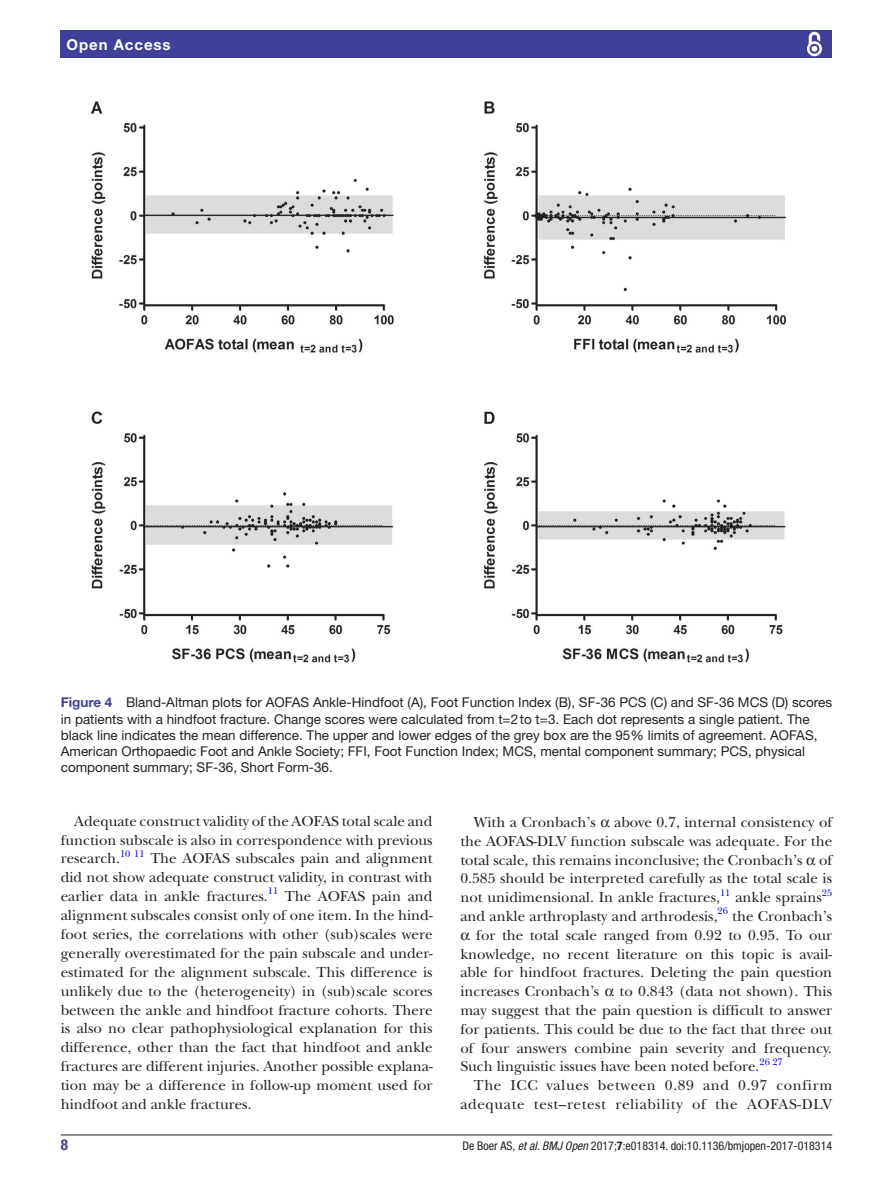
<style>
.page{position:relative;width:893px;height:1191px;background:#fff}
.page>*{position:absolute;margin:0;border:0;box-sizing:border-box;transform-origin:0 0}
.t1{font:15px/18.9px "New Baskerville";color:#231f20;text-align:justify}
.t2{font:15px/18.8px "New Baskerville";letter-spacing:.04em;color:#231f20;text-align:right}
.t3{font:700 15px "Helvetica Neue LT Std";letter-spacing:.065em;color:#fff}
.t4{font:700 condensed 15px "Helvetica Neue LT Std";color:#414099}
.t5{font:13.5px/16.2px "Helvetica Neue LT Std";color:#231f20}
.t6{font:condensed 12px "Helvetica Neue LT Std";color:#231f20}
.t7{font:9.9px "New Baskerville";color:#00f}
.s1{font-weight:700;color:#414099}
.s2{font-style:italic}
.s3{font-weight:700}
</style>
<div class="page">
<hr style="left:61px;top:1134px;width:771px;height:1px;background:#231f20">
<div style="left:61px;top:31px;width:771px;height:27px;background:#414099"></div>
<svg style="left:807px;top:31px;width:15px;height:26px"></svg>
<img style="left:90px;top:101px;width:697px;height:562px">
<p class="t3" style="left:66px;top:35px;width:106px">Open Access</p>
<p class="t5" style="left:61px;top:694px;width:773px"><span class="s1">Figure 4</span> Bland-Altman plots for AOFAS Ankle-Hindfoot (A), Foot Function Index (B), SF-36 PCS (C) and SF-36 MCS (D) scores in patients with a hindfoot fracture. Change scores were calculated from t=2to t=3. Each dot represents a single patient. The black line indicates the mean difference. The upper and lower edges of the grey box are the 95% limits of agreement. AOFAS, American Orthopaedic Foot and Ankle Society; FFI, Foot Function Index; MCS, mental component summary; PCS, physical component summary; SF-36, Short Form-36.</p>
<p class="t1" style="left:61px;top:811px;width:373px;text-indent:14px">Adequate construct validity of the AOFAS total scale and function subscale is also in correspondence with previous research.<sup>10</sup> <sup>11</sup> The AOFAS subscales pain and alignment did not show adequate construct validity, in contrast with earlier data in ankle fractures.</p>
<p class="t7" style="left:268px;top:885px;width:12px">11</p>
<p class="t1" style="left:61px;top:887px;width:373px;text-indent:224px">The AOFAS pain and alignment subscales consist only of one item. In the hind&shy;foot series, the correlations with other (sub)scales were generally overestimated for the pain subscale and under&shy;estimated for the alignment subscale. This difference is unlikely due to the (heterogeneity) in (sub)scale scores between the ankle and hindfoot fracture cohorts. There is also no clear pathophysiological explanation for this difference, other than the fact that hindfoot and ankle fractures are different injuries. Another possible explana&shy;tion may be a difference in follow-up moment used for hindfoot and ankle fractures.</p>
<p class="t1" style="left:460px;top:813px;width:373px;text-indent:14px">With a Cronbach’s above 0.7, internal consistency of the AOFAS-DLV function subscale was adequate. For the total scale, this remains inconclusive; the Cronbach’s of 0.585 should be interpreted carefully as the total scale is not unidimensional. In ankle fractures,<sup>11</sup> ankle sprains</p>
<p class="t7" style="left:822px;top:886px;width:12px">25</p>
<p class="t1" style="left:460px;top:907px;width:259px">and ankle arthroplasty and arthrodesis,</p>
<p class="t7" style="left:718px;top:905px;width:12px">26</p>
<p class="t1" style="left:732px;top:907px;width:102px">the Cronbach’s</p>
<p class="t1" style="left:476px;top:925px;width:357px">for the total scale ranged from 0.92 to 0.95. To our</p>
<p class="t1" style="left:460px;top:944px;width:373px">knowledge, no recent literature on this topic is avail-</p>
<p class="t1" style="left:460px;top:963px;width:373px">able for hindfoot fractures. Deleting the pain question</p>
<p class="t1" style="left:460px;top:982px;width:140px">increases Cronbach’s</p>
<p class="t1" style="left:460px;top:982px;width:373px;text-indent:159px">to 0.843 (data not shown). This may suggest that the pain question is difficult to answer for patients. This could be due to the fact that three out of four answers combine pain severity and frequency.<br>Such linguistic issues have been noted before.</p>
<p class="t7" style="left:759px;top:1055px;width:25px">26 27</p>
<p class="t2" style="left:460px;top:1076px;width:373px">The ICC values between 0.89 and 0.97 confirm adequate test–retest reliability of the AOFAS-DLV</p>
<p class="t4" style="left:61px;top:1135px;width:9px">8</p>
<p class="t6" style="left:462px;top:1138px;width:371px">De Boer AS, <span class="s2">et al</span>. <span class="s2">BMJ Open</span> 2017;<span class="s3">7</span>:e018314. doi:10.1136/bmjopen-2017-018314</p>
</div>
